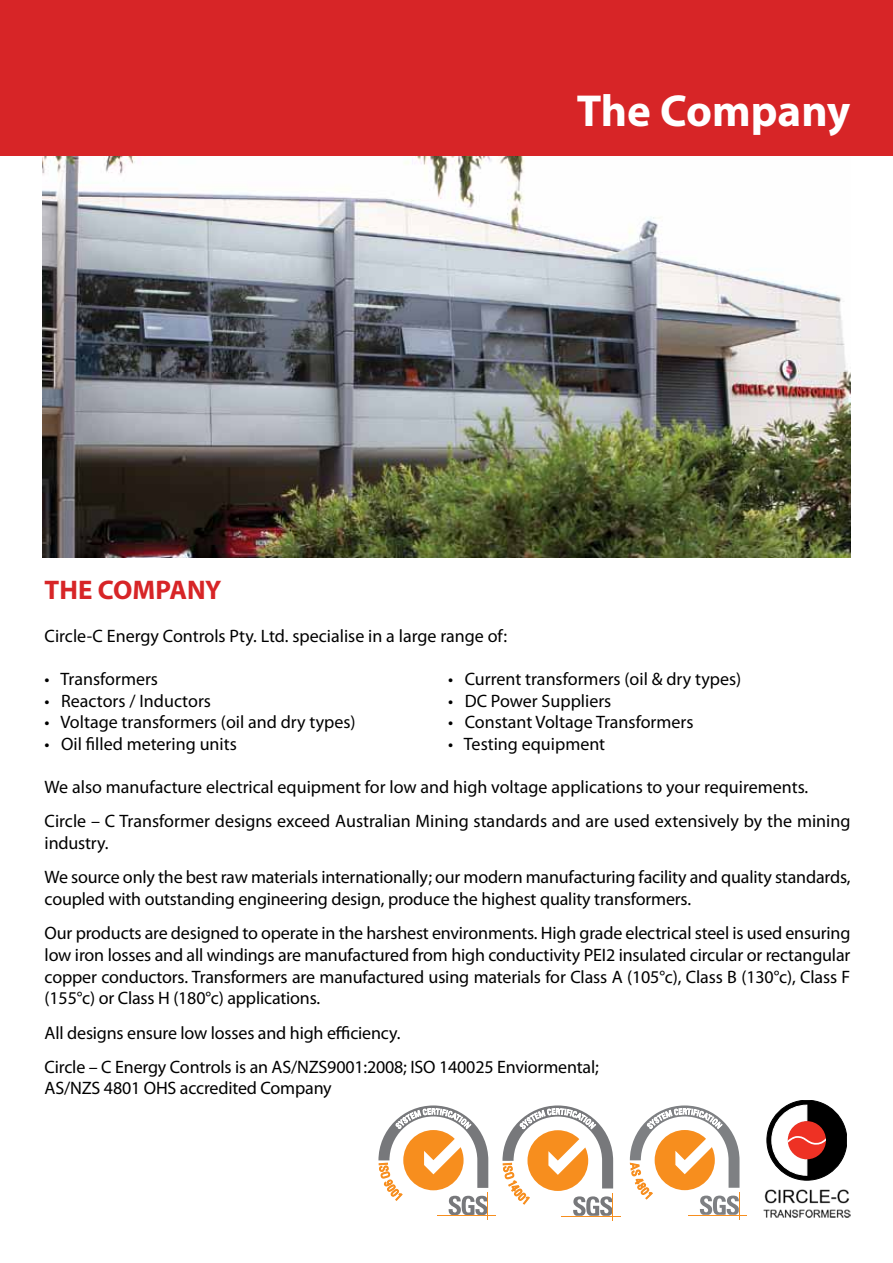
<style>
.page{position:relative;width:893px;height:1263px;background:#fff}
.page>*{position:absolute;margin:0;border:0;box-sizing:border-box;transform-origin:0 0}
.t1{font:700 45px "Myriad Pro";color:#fff}
.t2{font:700 27px "Myriad Pro";color:#d72527}
.t3{font:18px/34.3px "Myriad Pro";letter-spacing:-.01em;color:#000}
</style>
<div class="page">
<img style="left:43px;top:156px;width:807px;height:401px">
<div style="left:0;top:0;width:893px;height:156px;background:#d72527"></div>
<img style="left:764px;top:1189px;width:86px;height:29px">
<div style="left:767px;top:1100px;width:80px;height:80px;background:#000;border-radius:50%"></div>
<div style="left:767px;top:1100px;width:80px;height:80px;border:1px solid #000;border-radius:50%"></div>
<svg style="left:772px;top:1105px;width:54px;height:70px"></svg>
<hr style="left:688px;top:1215px;width:59px;height:1px;background:#f78e1e">
<svg style="left:630px;top:1105px;width:110px;height:114px"></svg>
<hr style="left:561px;top:1216px;width:59px;height:1px;background:#f78e1e">
<svg style="left:502px;top:1105px;width:111px;height:115px"></svg>
<hr style="left:437px;top:1215px;width:58px;height:1px;background:#f78e1e">
<svg style="left:378px;top:1105px;width:111px;height:114px"></svg>
<h1 class="t1" style="left:577px;top:82px;width:275px">The Company</h1>
<h2 class="t2" style="left:45px;top:572px;width:178px">THE COMPANY</h2>
<p class="t3" style="left:45px;top:618px;width:464px">Circle-C Energy Controls Pty. Ltd. specialise in a large range of:</p>
<p class="t3" style="left:45px;top:661px;width:115px">• Transformers</p>
<p class="t3" style="left:448px;top:661px;width:295px">• Current transformers (oil &amp; dry types)</p>
<p class="t3" style="left:45px;top:683px;width:168px">• Reactors / Inductors</p>
<p class="t3" style="left:448px;top:683px;width:165px">• DC Power Suppliers</p>
<p class="t3" style="left:45px;top:705px;width:313px">• Voltage transformers (oil and dry types)</p>
<p class="t3" style="left:448px;top:705px;width:247px">• Constant Voltage Transformers</p>
<p class="t3" style="left:45px;top:726px;width:194px">• Oil filled metering units</p>
<p class="t3" style="left:448px;top:726px;width:159px">• Testing equipment</p>
<p class="t3" style="left:45px;top:769px;width:807px">We also manufacture electrical equipment for low and high voltage applications to your requirements.<br>Circle – C Transformer designs exceed Australian Mining standards and are used extensively by the mining</p>
<p class="t3" style="left:45px;top:825px;width:807px">industry.<br>We source only the best raw materials internationally; our modern manufacturing facility and quality standards,</p>
<p class="t3" style="left:45px;top:881px;width:807px">coupled with outstanding engineering design, produce the highest quality transformers.<br>Our products are designed to operate in the harshest environments. High grade electrical steel is used ensuring</p>
<p class="t3" style="left:45px;top:944px;width:807px;line-height:21.6px;text-align:justify">low iron losses and all windings are manufactured from high conductivity PEI2 insulated circular or rectangular copper conductors. Transformers are manufactured using materials for Class A (105°c), Class B (130°c), Class F (155°c) or Class H (180°c) applications.</p>
<p class="t3" style="left:45px;top:1015px;width:556px">All designs ensure low losses and high efficiency.<br>Circle – C Energy Controls is an AS/NZS9001:2008; ISO 140025 Enviormental;</p>
<p class="t3" style="left:45px;top:1071px;width:289px">AS/NZS 4801 OHS accredited Company</p>
</div>
